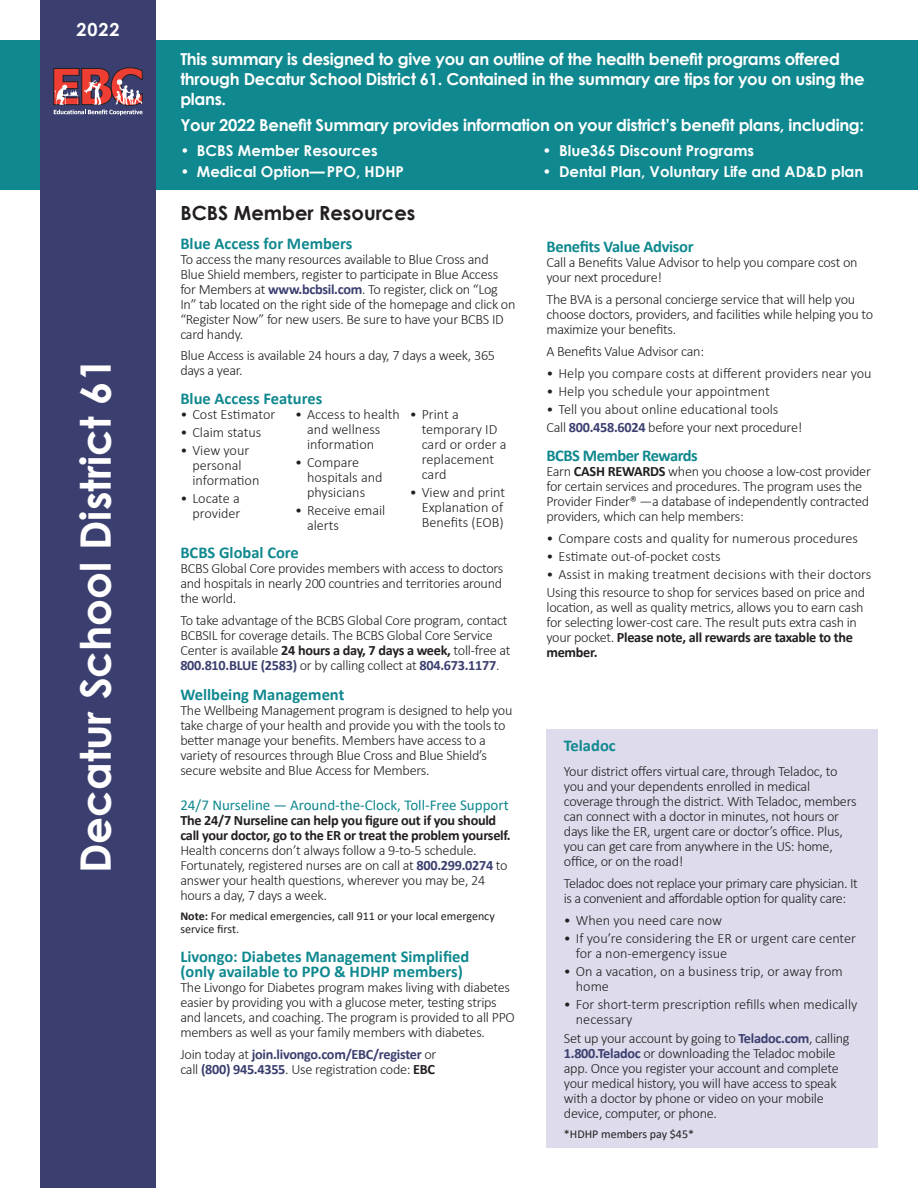
<style>
.page{position:relative;width:918px;height:1188px;background:#fff}
.page>*{position:absolute;margin:0;border:0;box-sizing:border-box;transform-origin:0 0}
.t1{font:700 42px "Century Gothic";color:#fff}
.t2{font:700 19.5px "Century Gothic";color:#231f20}
.t3{font:700 18px "Century Gothic";color:#fff}
.t4{font:700 16.5px/19.8px "Century Gothic";letter-spacing:-.02em;color:#fff}
.t5{font:700 16.5px/15px "Calibri";color:#0f888f}
.t6{font:700 16.5px "Calibri";letter-spacing:-.02em;color:#0f888f}
.t7{font:700 16.5px "Calibri";letter-spacing:-.03em;color:#0f888f}
.t8{font:700 15px "Century Gothic";color:#fff}
.t9{font:15px "Calibri";color:#0f888f}
.t10{font:300 14.25px/15px "Calibri";letter-spacing:-.02em;color:#231f20}
.t11{font:300 14.25px/15px "Calibri";color:#231f20}
.t12{font:700 14.25px/15px "Calibri";letter-spacing:-.02em;color:#231f20}
.t13{font:700 14.25px/15px "Calibri";letter-spacing:-.02em;color:#3b3f6f}
.t14{font:12px/13.5px "Calibri";color:#231f20}
.s1{font-weight:700;color:#3b3f6f}
.s2{font-weight:700}
.s3{font-weight:300;color:#231f20}
.s4{color:#231f20}
</style>
<div class="page">
<div style="left:0;top:40px;width:918px;height:150px;background:#0f888f"></div>
<div style="left:40px;top:0;width:116px;height:1188px;background:#3b3f6f"></div>
<svg style="left:53px;top:67px;width:90px;height:48px"></svg>
<div style="left:546px;top:729px;width:332px;height:419px;background:#dddbec"></div>
<p class="t3" style="left:76px;top:16px;width:45px">2022</p>
<h1 class="t1" style="left:64px;top:873px;width:517px;rotate:-90deg">Decatur School District 61</h1>
<p class="t4" style="left:180px;top:49px;width:686px">This summary is designed to give you an outline of the health benefit programs offered through Decatur School District 61. Contained in the summary are tips for you on using the plans.</p>
<p class="t4" style="left:180px;top:115px;width:685px">Your 2022 Benefit Summary provides information on your district’s benefit plans, including:</p>
<p class="t8" style="left:180px;top:139px;width:199px">• BCBS Member Resources</p>
<p class="t8" style="left:180px;top:161px;width:225px">• Medical Option—PPO, HDHP</p>
<p class="t8" style="left:543px;top:139px;width:213px">• Blue365 Discount Programs</p>
<p class="t8" style="left:543px;top:161px;width:322px">• Dental Plan, Voluntary Life and AD&amp;D plan</p>
<h2 class="t2" style="left:180px;top:198px;width:237px">BCBS Member Resources</h2>
<p class="t5" style="left:180px;top:235px;width:174px">Blue Access for Members</p>
<p class="t10" style="left:180px;top:251px;width:337px">To access the many resources available to Blue Cross and Blue Shield members, register to participate in Blue Access for Members at <span class="s1">www.bcbsil.com</span>. To register, click on “Log In” tab located on the right side of the homepage and click on “Register Now” for new users. Be sure to have your BCBS ID card handy.</p>
<p class="t10" style="left:180px;top:348px;width:316px">Blue Access is available 24 hours a day, 7 days a week, 365 days a year.</p>
<p class="t5" style="left:180px;top:391px;width:143px">Blue Access Features</p>
<p class="t11" style="left:180px;top:406px;width:97px">• Cost Estimator</p>
<p class="t11" style="left:180px;top:425px;width:83px">• Claim status</p>
<p class="t11" style="left:192px;top:443px;width:69px;text-indent:-12px">• View your personal information</p>
<p class="t11" style="left:180px;top:491px;width:62px;text-align:right">• Locate a provider</p>
<p class="t11" style="left:307px;top:406px;width:95px;text-indent:-12px">• Access to health and wellness information</p>
<p class="t11" style="left:307px;top:455px;width:77px;text-indent:-12px">• Compare hospitals and physicians</p>
<p class="t11" style="left:307px;top:503px;width:80px;text-indent:-12px">• Receive email alerts</p>
<p class="t11" style="left:422px;top:406px;width:86px;text-indent:-12px">• Print a temporary ID card or order a replacement card</p>
<p class="t11" style="left:422px;top:485px;width:85px;text-indent:-12px">• View and print<br>Explanation of<br>Benefits (EOB)</p>
<p class="t5" style="left:180px;top:545px;width:120px">BCBS Global Core</p>
<p class="t10" style="left:180px;top:561px;width:325px;text-align:justify">BCBS Global Core provides members with access to doctors and hospitals in nearly 200 countries and territories around the world.</p>
<p class="t10" style="left:180px;top:613px;width:332px">To take advantage of the BCBS Global Core program, contact BCBSIL for coverage details. The BCBS Global Core Service Center is available <span class="s2">24 hours a day, 7 days a week,</span> toll-free at <span class="s1">800.810.BLUE (2583)</span> or by calling collect at <span class="s1">804.673.1177</span>.</p>
<p class="t5" style="left:180px;top:687px;width:166px">Wellbeing Management</p>
<p class="t10" style="left:180px;top:703px;width:334px">The Wellbeing Management program is designed to help you take charge of your health and provide you with the tools to better manage your benefits. Members have access to a variety of resources through Blue Cross and Blue Shield’s secure website and Blue Access for Members.</p>
<p class="t9" style="left:180px;top:794px;width:330px">24/7 Nurseline — Around-the-Clock, Toll-Free Support</p>
<p class="t12" style="left:180px;top:812px;width:332px">The 24/7 Nurseline can help you figure out if you should call your doctor, go to the ER or treat the problem yourself.</p>
<p class="t10" style="left:180px;top:842px;width:329px">Health concerns don’t always follow a 9-to-5 schedule.<br>Fortunately, registered nurses are on call at <span class="s1">800.299.0274</span> to answer your health questions, wherever you may be, 24 hours a day, 7 days a week.</p>
<p class="t14" style="left:180px;top:909px;width:316px"><span class="s2">Note:</span> For medical emergencies, call 911 or your local emergency service first.</p>
<p class="t5" style="left:180px;top:949px;width:290px">Livongo: Diabetes Management Simplified (only available to PPO &amp; HDHP members)</p>
<p class="t10" style="left:180px;top:980px;width:336px">The Livongo for Diabetes program makes living with diabetes easier by providing you with a glucose meter, testing strips and lancets, and coaching. The program is provided to all PPO members as well as your family members with diabetes.</p>
<p class="t13" style="left:180px;top:1046px;width:258px"><span class="s3">Join today at</span> join.livongo.com/EBC/register <span class="s3">or call</span> (800) 945.4355<span class="s3">. Use registration code:</span> <span class="s4">EBC</span></p>
<p class="t6" style="left:546px;top:235px;width:149px">Benefits Value Advisor</p>
<p class="t10" style="left:546px;top:255px;width:313px">Call a Benefits Value Advisor to help you compare cost on your next procedure!</p>
<p class="t10" style="left:546px;top:292px;width:328px">The BVA is a personal concierge service that will help you choose doctors, providers, and facilities while helping you to maximize your benefits.</p>
<p class="t10" style="left:546px;top:343px;width:159px">A Benefits Value Advisor can:</p>
<p class="t11" style="left:546px;top:365px;width:327px">• Help you compare costs at different providers near you</p>
<p class="t11" style="left:546px;top:383px;width:225px">• Help you schedule your appointment</p>
<p class="t10" style="left:546px;top:400px;width:257px;line-height:18.3px">• Tell you about online educational tools<br>Call <span class="s1">800.458.6024</span> before your next procedure!</p>
<p class="t7" style="left:546px;top:444px;width:153px">BCBS Member Rewards</p>
<p class="t10" style="left:546px;top:463px;width:326px">Earn <span class="s2">CASH REWARDS</span> when you choose a low-cost provider for certain services and procedures. The program uses the Provider Finder® —a database of independently contracted providers, which can help members:</p>
<p class="t11" style="left:546px;top:530px;width:313px">• Compare costs and quality for numerous procedures</p>
<p class="t11" style="left:546px;top:548px;width:176px">• Estimate out-of-pocket costs</p>
<p class="t10" style="left:546px;top:565px;width:326px;line-height:18.3px">• Assist in making treatment decisions with their doctors<br>Using this resource to shop for services based on price and</p>
<p class="t10" style="left:546px;top:600px;width:319px">location, as well as quality metrics, allows you to earn cash for selecting lower-cost care. The result puts extra cash in your pocket. <span class="s2">Please note, all rewards are taxable to the member.</span></p>
<p class="t5" style="left:564px;top:738px;width:53px">Teladoc</p>
<p class="t10" style="left:564px;top:764px;width:294px">Your district offers virtual care, through Teladoc, to you and your dependents enrolled in medical coverage through the district. With Teladoc, members can connect with a doctor in minutes, not hours or days like the ER, urgent care or doctor’s office. Plus, you can get care from anywhere in the US: home, office, or on the road!</p>
<p class="t10" style="left:564px;top:875px;width:295px">Teladoc does not replace your primary care physician. It is a convenient and affordable option for quality care:</p>
<p class="t11" style="left:564px;top:912px;width:160px">• When you need care now</p>
<p class="t11" style="left:576px;top:930px;width:282px;text-indent:-12px">• If you’re considering the ER or urgent care center for a non-emergency issue</p>
<p class="t11" style="left:576px;top:964px;width:268px;text-indent:-12px">• On a vacation, on a business trip, or away from home</p>
<p class="t11" style="left:576px;top:997px;width:283px;text-indent:-12px">• For short-term prescription refills when medically necessary</p>
<p class="t10" style="left:564px;top:1030px;width:287px">Set up your account by going to <span class="s1">Teladoc.com</span>, calling <span class="s1">1.800.Teladoc</span> or downloading the Teladoc mobile app. Once you register your account and complete your medical history, you will have access to speak with a doctor by phone or video on your mobile device, computer, or phone.</p>
<p class="t14" style="left:564px;top:1127px;width:132px">*HDHP members pay $45*</p>
</div>
